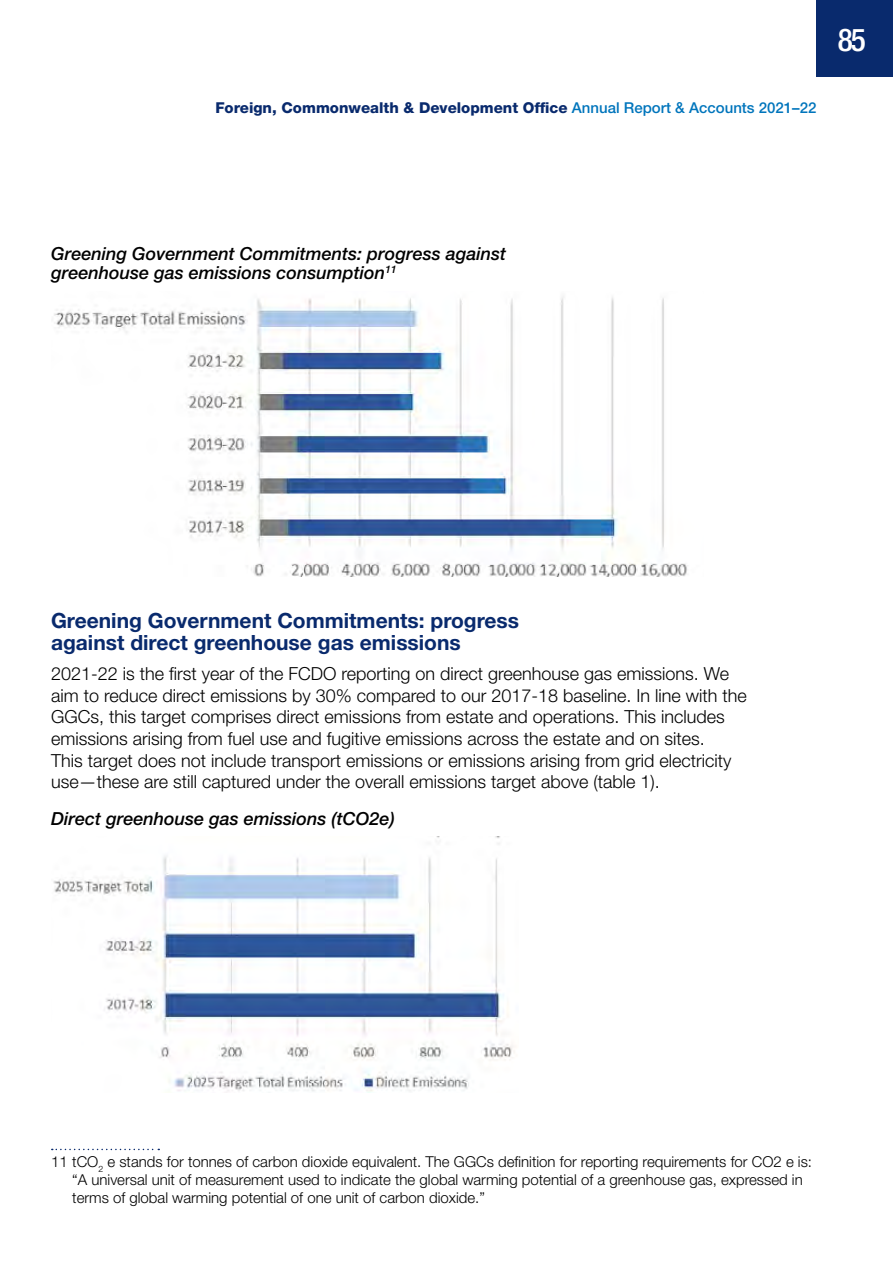
<style>
.page{position:relative;width:893px;height:1263px;background:#fff}
.page>*{position:absolute;margin:0;border:0;box-sizing:border-box;transform-origin:0 0}
.t1{font:500 condensed 31.5px "Helvetica Neue LT Std";color:#fff}
.L4_Sub-subheader{font:700 21px/22.5px "Helvetica Neue LT Std";color:#092a6d}
.t2{font:300 18px/21.6px "Helvetica Neue LT Std";color:#000}
.Table_name{font:italic 500 18px/19.5px "Helvetica Neue LT Std";color:#000}
.footnote{font:300 15px/18px "Helvetica Neue LT Std";color:#000}
.t3{font:800 15px "Helvetica Neue LT Std";color:#092a6d}
.s1{font-weight:500;color:#0075bc}
</style>
<div class="page">
<div style="left:816px;top:0;width:77px;height:77px;background:#092a6d"></div>
<img style="left:54px;top:296px;width:634px;height:280px">
<img style="left:53px;top:837px;width:462px;height:256px">
<svg style="left:52px;top:1149px;width:107px;height:1px"></svg>
<p class="t3" style="left:215px;top:99px;width:602px">Foreign, Commonwealth &amp; Development Office <span class="s1">Annual Report &amp; Accounts 2021–22</span></p>
<h1 class="t1" style="left:838px;top:21px;width:30px">85</h1>
<p class="Table_name" style="left:51px;top:243px;width:457px">Greening Government Commitments: progress against greenhouse gas emissions consumption<sup>11</sup></p>
<h4 class="L4_Sub-subheader" style="left:51px;top:608px;width:470px">Greening Government Commitments: progress against direct greenhouse gas emissions</h4>
<p class="t2" style="left:51px;top:662px;width:697px">2021-22 is the first year of the FCDO reporting on direct greenhouse gas emissions. We aim to reduce direct emissions by 30% compared to our 2017-18 baseline. In line with the GGCs, this target comprises direct emissions from estate and operations. This includes emissions arising from fuel use and fugitive emissions across the estate and on sites.<br>This target does not include transport emissions or emissions arising from grid electricity use—these are still captured under the overall emissions target above (table 1).</p>
<p class="Table_name" style="left:51px;top:808px;width:345px">Direct greenhouse gas emissions (tCO2e)</p>
<p class="footnote" style="left:72px;top:1153px;width:741px;text-indent:-21px">11 tCO<sub>2</sub> e stands for tonnes of carbon dioxide equivalent. The GGCs definition for reporting requirements for CO2 e is: “A universal unit of measurement used to indicate the global warming potential of a greenhouse gas, expressed in terms of global warming potential of one unit of carbon dioxide.”</p>
</div>
